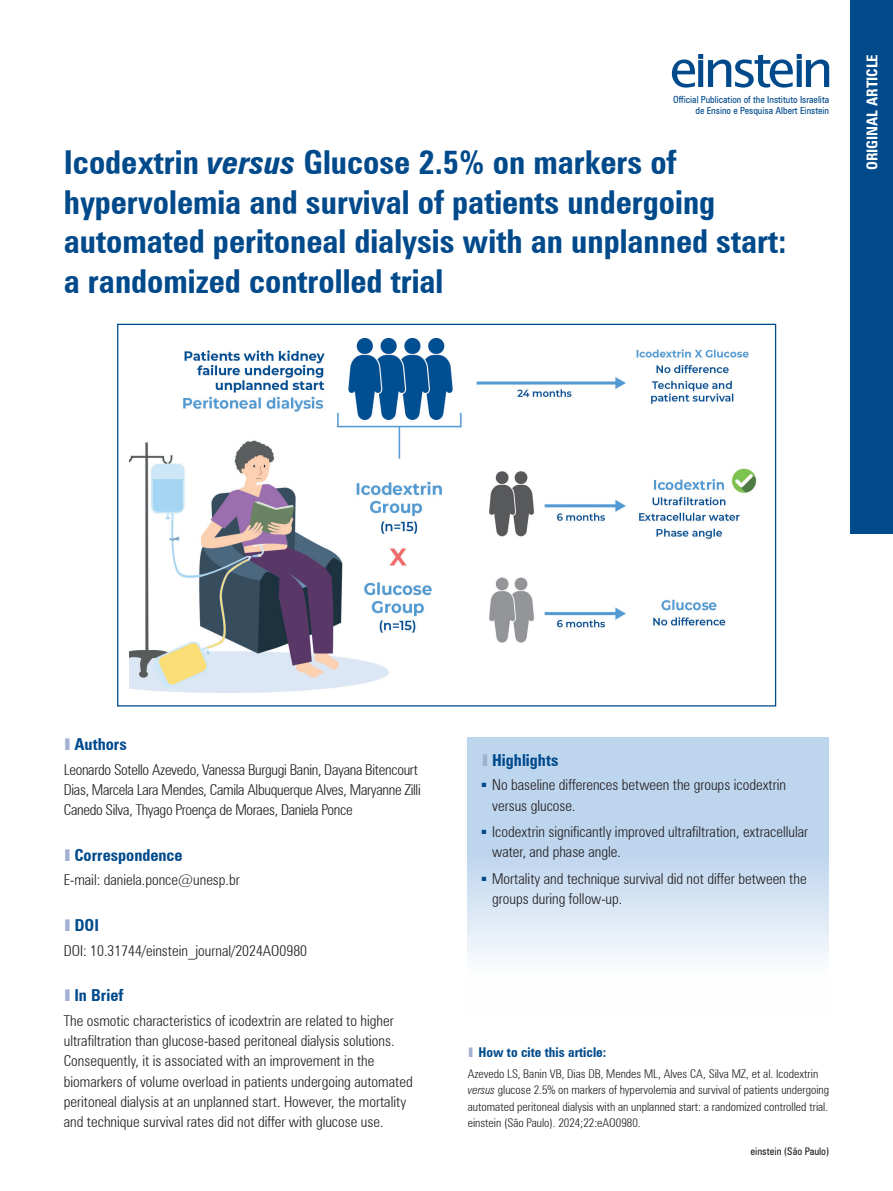
<style>
.page{position:relative;width:893px;height:1191px;background:#fff}
.page>*{position:absolute;margin:0;border:0;box-sizing:border-box;transform-origin:0 0}
.t1{font:700 condensed 33px/39.6px "Zurich BT";color:#004a8b}
.t2{font:700 condensed 16.5px "Zurich BT";color:#004a8b}
.t3{font:300 condensed 15px/20.2px "Zurich BT";color:#231f20}
.t4{font:300 condensed 15px/20.2px "Zurich BT";letter-spacing:-.02em;color:#231f20}
.t5{font:700 condensed 15px "Zurich BT";color:#fff}
.t6{font:700 condensed 13.5px "Zurich BT";color:#004a8b}
.t7{font:300 condensed 12px/16.5px "Zurich BT";color:#231f20}
.t8{font:condensed 10.5px "Zurich BT";color:#231f20}
.t9{font:condensed 9.75px/11.7px "Zurich BT";color:#004a8b;text-align:right}
.s1{font-style:italic}
.s2{color:#a2b0d2}
</style>
<div class="page">
<div style="left:850px;top:0;width:43px;height:534px;background:#004a8b"></div>
<svg style="left:672px;top:54px;width:157px;height:34px"></svg>
<svg style="left:468px;top:737px;width:361px;height:222px;background:#caddf1"></svg>
<img style="left:130px;top:338px;width:627px;height:354px">
<p class="t9" style="left:673px;top:93px;width:157px">Official Publication of the Instituto Israelita de Ensino e Pesquisa Albert Einstein</p>
<h1 class="t1" style="left:64px;top:142px;width:724px">Icodextrin <span class="s1">versus</span> Glucose 2.5% on markers of hypervolemia and survival of patients undergoing automated peritoneal dialysis with an unplanned start: a randomized controlled trial</h1>
<p class="t5" style="left:863px;top:170px;width:118px;rotate:-90deg">ORIGINAL ARTICLE</p>
<p class="t2" style="left:64px;top:734px;width:65px"><span class="s2">❚</span> Authors</p>
<p class="t4" style="left:64px;top:759px;width:358px">Leonardo Sotello Azevedo, Vanessa Burgugi Banin, Dayana Bitencourt<br>Dias, Marcela Lara Mendes, Camila Albuquerque Alves, Maryanne Zilli<br>Canedo Silva, Thyago Proença de Moraes, Daniela Ponce</p>
<p class="t2" style="left:64px;top:845px;width:120px"><span class="s2">❚</span> Correspondence</p>
<p class="t3" style="left:64px;top:869px;width:177px">E-mail: daniela.ponce@unesp.br</p>
<p class="t2" style="left:64px;top:915px;width:37px"><span class="s2">❚</span> DOI</p>
<p class="t3" style="left:64px;top:940px;width:245px">DOI: 10.31744/einstein_journal/2024AO0980</p>
<p class="t2" style="left:64px;top:985px;width:61px"><span class="s2">❚</span> In Brief</p>
<p class="t3" style="left:64px;top:1010px;width:350px">The osmotic characteristics of icodextrin are related to higher ultrafiltration than glucose-based peritoneal dialysis solutions.<br>Consequently, it is associated with an improvement in the biomarkers of volume overload in patients undergoing automated peritoneal dialysis at an unplanned start. However, the mortality and technique survival rates did not differ with glucose use.</p>
<p class="t2" style="left:482px;top:750px;width:78px"><span class="s2">❚</span> Highlights</p>
<p class="t3" style="left:492px;top:774px;width:295px;text-indent:-11px"><sup>■</sup> No baseline differences between the groups icodextrin versus glucose.</p>
<p class="t3" style="left:492px;top:821px;width:318px;text-indent:-11px"><sup>■</sup> Icodextrin significantly improved ultrafiltration, extracellular water, and phase angle.</p>
<p class="t3" style="left:492px;top:868px;width:316px;text-indent:-11px"><sup>■</sup> Mortality and technique survival did not differ between the groups during follow-up.</p>
<p class="t6" style="left:468px;top:1044px;width:140px"><span class="s2">❚</span> How to cite this article:</p>
<p class="t7" style="left:468px;top:1065px;width:363px">Azevedo LS, Banin VB, Dias DB, Mendes ML, Alves CA, Silva MZ, et al. Icodextrin <span class="s1">versus</span> glucose 2.5% on markers of hypervolemia and survival of patients undergoing automated peritoneal dialysis with an unplanned start: a randomized controlled trial. einstein (São Paulo). 2024;22:eAO0980.</p>
<p class="t8" style="left:750px;top:1144px;width:80px">einstein (São Paulo)</p>
</div>
